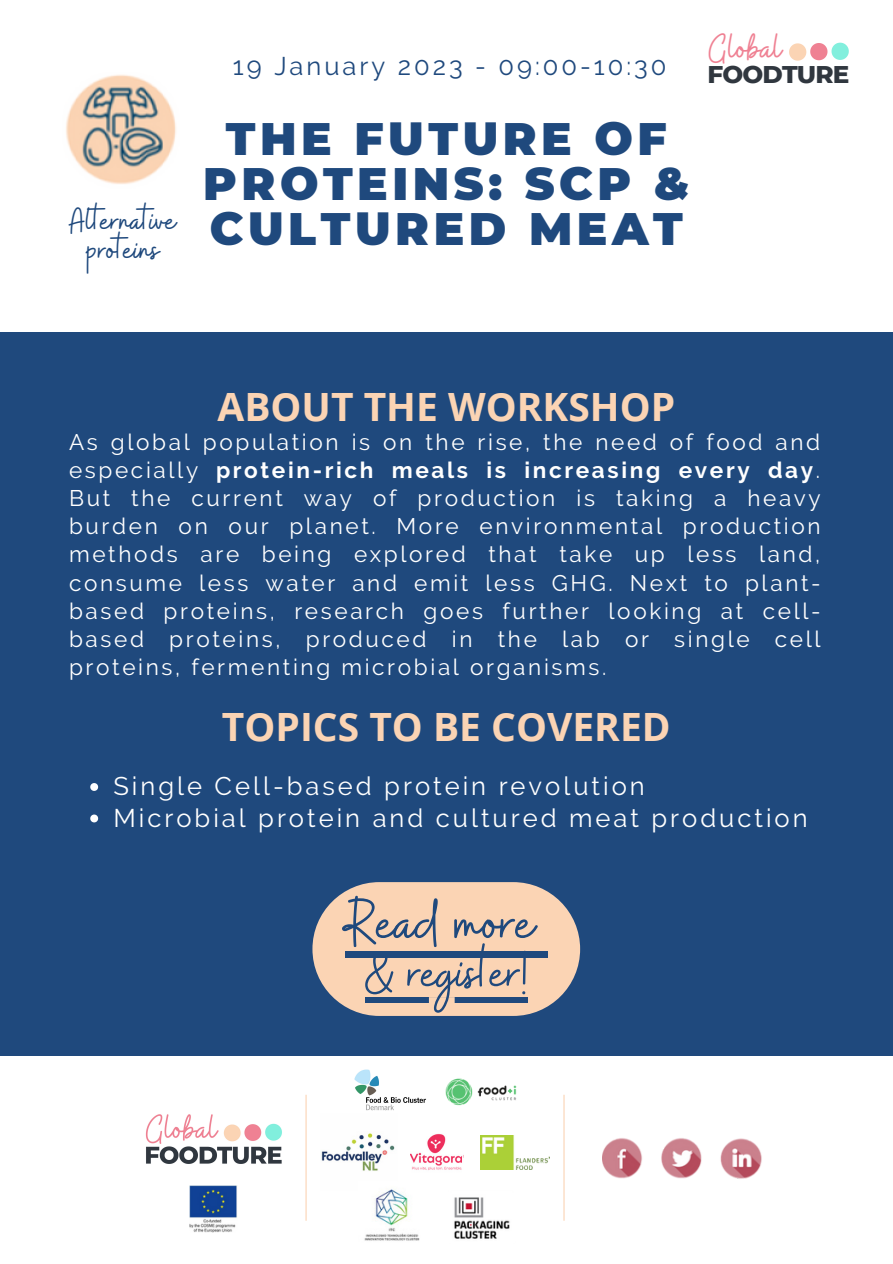
<style>
.page{position:relative;width:893px;height:1264px;background:#fff}
.page>*{position:absolute;margin:0;border:0;box-sizing:border-box;transform-origin:0 0}
.t1{font:67.8px "Buffalo";color:#1f497d}
.t2{font:60.3px "Buffalo";color:#1f497d}
.t3{font:900 45.45px/45px "Montserrat";letter-spacing:.1em;color:#1f497d;text-align:center}
.t4{font:41.4px "Buffalo";color:#ef8193}
.t5{font:700 39px "Open Sans";color:#fbd4b4}
.t6{font:37.2px/28.5px "Buffalo";color:#1f497d;text-align:center}
.t7{font:25.5px/31.5px "Raleway";letter-spacing:.115em;color:#fff}
.t8{font:25.5px "Raleway";letter-spacing:.115em;color:#1f497d}
.t9{font:800 24.6px "Montserrat";letter-spacing:-.035em;color:#30373f}
.t10{font:22.5px/28px "Raleway";letter-spacing:.115em;color:#fff;text-align:justify}
.s1{font-weight:700}
</style>
<div class="page">
<img style="left:66px;top:74px;width:110px;height:110px">
<div style="left:0;top:332px;width:892px;height:723px;background:#1f497d"></div>
<svg style="left:789px;top:43px;width:59px;height:18px"></svg>
<div style="left:312px;top:882px;width:268px;height:133px;background:#fbd4b4;border-radius:67px"></div>
<svg style="left:90px;top:783px;width:8px;height:8px"></svg>
<svg style="left:90px;top:814px;width:8px;height:8px"></svg>
<hr style="left:305px;top:1094px;width:1px;height:126px;background:#fbd4b4">
<img style="left:145px;top:1114px;width:137px;height:50px">
<img style="left:189px;top:1185px;width:48px;height:47px">
<img style="left:354px;top:1069px;width:72px;height:41px">
<img style="left:445px;top:1078px;width:72px;height:28px">
<img style="left:321px;top:1133px;width:74px;height:38px">
<img style="left:410px;top:1133px;width:53px;height:37px">
<img style="left:480px;top:1135px;width:69px;height:34px">
<img style="left:364px;top:1189px;width:56px;height:52px">
<img style="left:454px;top:1197px;width:56px;height:42px">
<hr style="left:563px;top:1094px;width:1px;height:126px;background:#fbd4b4">
<img style="left:602px;top:1138px;width:41px;height:41px">
<img style="left:661px;top:1138px;width:41px;height:41px">
<img style="left:720px;top:1138px;width:42px;height:41px">
<div style="left:345px;top:951px;width:189px;height:7px;background:#1f497d"></div>
<div style="left:534px;top:951px;width:14px;height:7px;background:#1f497d"></div>
<svg style="left:365px;top:997px;width:162px;height:6px"></svg>
<h3 class="t6" style="left:70px;top:209px;width:108px">Alternative proteins</h3>
<p class="t8" style="left:233px;top:51px;width:435px">19 January 2023 - 09:00-10:30</p>
<h3 class="t3" style="left:203px;top:116px;width:487px">THE FUTURE OF<br>PROTEINS: SCP &amp;<br>CULTURED MEAT</h3>
<h3 class="t4" style="left:709px;top:21px;width:74px">Global</h3>
<p class="t9" style="left:707px;top:59px;width:143px">FOODTURE</p>
<h3 class="t5" style="left:217px;top:379px;width:459px">ABOUT THE WORKSHOP</h3>
<p class="t10" style="left:69px;top:428px;width:753px">As global population is on the rise, the need of food and especially <span class="s1">protein-rich meals is increasing every day</span>.<br>But the current way of production is taking a heavy burden on our planet. More environmental production methods are being explored that take up less land, consume less water and emit less GHG. Next to plant&shy;based proteins, research goes further looking at cell&shy;based proteins, produced in the lab or single cell proteins, fermenting microbial organisms.</p>
<h3 class="t5" style="left:222px;top:699px;width:450px">TOPICS TO BE COVERED</h3>
<p class="t7" style="left:113px;top:770px;width:695px">Single Cell-based protein revolution<br>Microbial protein and cultured meat production</p>
<h1 class="t1" style="left:345px;top:879px;width:191px">Read more</h1>
<h2 class="t2" style="left:365px;top:934px;width:164px">&amp; register!</h2>
</div>
